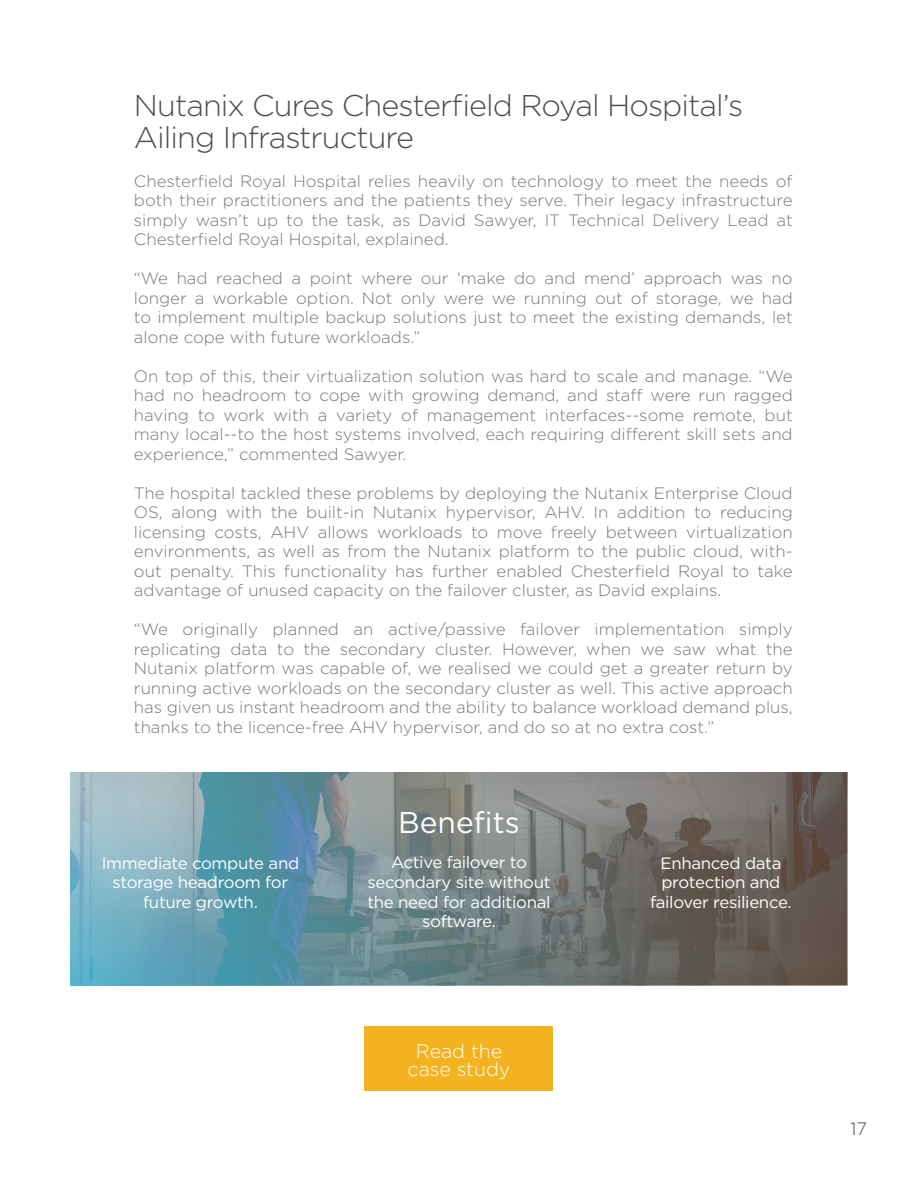
<style>
.page{position:relative;width:918px;height:1188px;background:#fff}
.page>*{position:absolute;margin:0;border:0;box-sizing:border-box;transform-origin:0 0}
.t1{font:300 30px/31.5px "Gotham";letter-spacing:-.03em;color:#4e4e4f}
.t2{font:30px "Gotham";color:#fff}
.t3{font:300 19.5px/18px "Gotham";color:#fff;text-align:center}
.t4{font:300 18px "Gotham";color:#4e4e4f}
.t5{font:300 16.5px/19.5px "Gotham";color:#77787b;text-align:justify}
.t6{font:16.5px/19.5px "Gotham";letter-spacing:-.02em;color:#fff;text-align:center}
</style>
<div class="page">
<svg style="left:70px;top:772px;width:778px;height:214px;background:#708488"></svg>
<div style="left:364px;top:1026px;width:190px;height:65px;background:#f3b31e"></div>
<h1 class="t1" style="left:134px;top:89px;width:611px">Nutanix Cures Chesterfield Royal Hospital’s<br>Ailing Infrastructure</h1>
<p class="t5" style="left:134px;top:171px;width:660px">Chesterfield Royal Hospital relies heavily on technology to meet the needs of both their practitioners and the patients they serve. Their legacy infrastructure simply wasn’t up to the task, as David Sawyer, IT Technical Delivery Lead at Chesterfield Royal Hospital, explained.</p>
<p class="t5" style="left:134px;top:268px;width:660px">“We had reached a point where our ‘make do and mend’ approach was no longer a workable option. Not only were we running out of storage, we had to implement multiple backup solutions just to meet the existing demands, let alone cope with future workloads.”</p>
<p class="t5" style="left:134px;top:366px;width:660px">On top of this, their virtualization solution was hard to scale and manage. “We had no headroom to cope with growing demand, and staff were run ragged having to work with a variety of management interfaces--some remote, but many local--to the host systems involved, each requiring different skill sets and experience,” commented Sawyer.</p>
<p class="t5" style="left:134px;top:483px;width:660px">The hospital tackled these problems by deploying the Nutanix Enterprise Cloud OS, along with the built-in Nutanix hypervisor, AHV. In addition to reducing licensing costs, AHV allows workloads to move freely between virtualization environments, as well as from the Nutanix platform to the public cloud, with&shy;out penalty. This functionality has further enabled Chesterfield Royal to take advantage of unused capacity on the failover cluster, as David explains.</p>
<p class="t5" style="left:134px;top:619px;width:660px">“We originally planned an active/passive failover implementation simply replicating data to the secondary cluster. However, when we saw what the Nutanix platform was capable of, we realised we could get a greater return by running active workloads on the secondary cluster as well. This active approach has given us instant headroom and the ability to balance workload demand plus, thanks to the licence-free AHV hypervisor, and do so at no extra cost.”</p>
<h1 class="t2" style="left:398px;top:804px;width:123px">Benefits</h1>
<p class="t6" style="left:102px;top:853px;width:199px">Immediate compute and storage headroom for future growth.</p>
<p class="t6" style="left:367px;top:853px;width:185px">Active failover to secondary site without the need for additional software.</p>
<p class="t6" style="left:650px;top:853px;width:143px">Enhanced data protection and failover resilience.</p>
<p class="t3" style="left:408px;top:1041px;width:104px">Read the case study</p>
<p class="t4" style="left:850px;top:1117px;width:18px">17</p>
</div>
